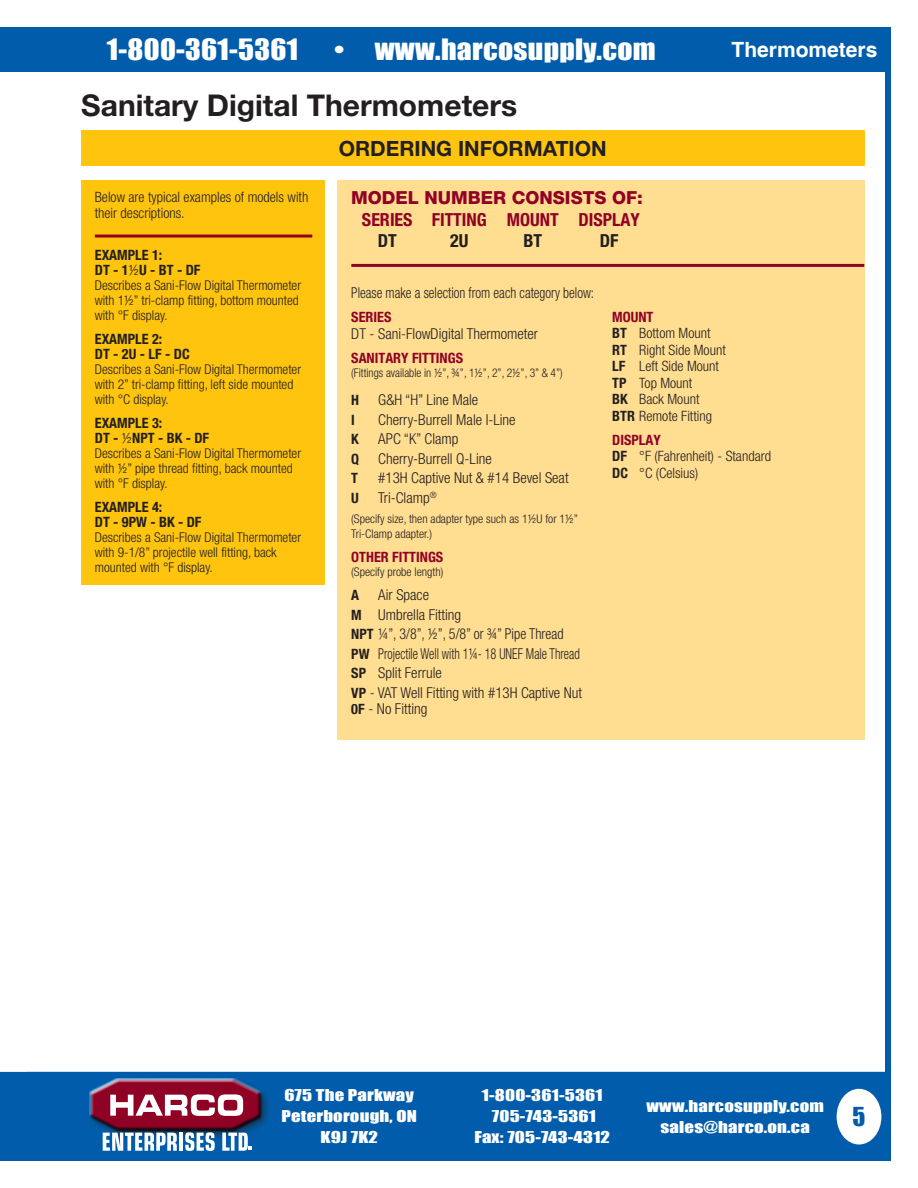
<style>
.page{position:relative;width:918px;height:1188px;background:#fff}
.page>*{position:absolute;margin:0;border:0;box-sizing:border-box;transform-origin:0 0}
.Main_Head{font:700 30px "Helvetica Neue LT Std";color:#231f20}
.t1{font:27px "Impact";letter-spacing:.01em;color:#fff;scale:1.1 1}
.t2{font:24px "Impact";color:#015dab}
.Sub_Heading_-_Fittin{font:700 21px "Helvetica Neue LT Std";color:#231f20}
.t3{font:700 21px "Helvetica";color:#fff}
.Haynes_paragraph{font:700 condensed 18px "Helvetica Neue LT Std";color:#900126}
.Haynes_paragraph-2{font:800 18px "Helvetica Neue LT Std";color:#900126}
.Haynes_paragraph-3{font:700 condensed 18px "Helvetica Neue LT Std";color:#231f20}
.Haynes_paragraph-4{font:300 condensed 15px "Helvetica Neue LT Std";color:#231f20}
.t4{font:15px/21px "Impact";letter-spacing:.01em;color:#fff;text-align:center;scale:1.25 1}
.Haynes_paragraph-5{font:300 condensed 15px "Helvetica Neue LT Std";color:#231f20;scale:.89 1}
.Haynes_paragraph-6{font:300 condensed 15px "Helvetica Neue LT Std";color:#231f20;scale:.82 1}
.Haynes_paragraph-7{font:300 condensed 15px "Helvetica Neue LT Std";color:#231f20;scale:.93 1}
.Haynes_paragraph-8{font:300 condensed 14.25px/16.5px "Helvetica Neue LT Std";color:#231f20}
.Haynes_paragraph-9{font:700 condensed 14.25px "Helvetica Neue LT Std";color:#231f20}
.Haynes_paragraph-10{font:700 condensed 14.25px "Helvetica Neue LT Std";color:#900126}
.Haynes_paragraph-11{font:300 condensed 13.5px/15px "Helvetica Neue LT Std";color:#231f20}
.Haynes_paragraph-12{font:300 condensed 12px/14.4px "Helvetica Neue LT Std";color:#231f20}
.Haynes_paragraph-13{font:300 condensed 12px "Helvetica Neue LT Std";color:#231f20;scale:.96 1}
.s1{font-weight:300}
.s2{font-weight:700;font-size:14.25px}
.s3{font-weight:700}
</style>
<div class="page">
<div style="left:0;top:1072px;width:891px;height:89px;background:#015dab"></div>
<div style="left:0;top:27px;width:891px;height:45px;background:#015dab"></div>
<div style="left:87px;top:1076px;width:185px;height:65px;background:#231f20;opacity:.75"></div>
<div style="left:89px;top:1078px;width:173px;height:39px;background:#fff;opacity:.75"></div>
<svg style="left:38px;top:1079px;width:222px;height:72px"></svg>
<div style="left:837px;top:1089px;width:44px;height:55px;background:#fff;border-radius:50%"></div>
<div style="left:81px;top:130px;width:783px;height:36px;background:#fec40e"></div>
<div style="left:81px;top:180px;width:243px;height:405px;background:#fec40e"></div>
<hr style="left:95px;top:235px;width:217px;height:3px;background:#900126">
<div style="left:338px;top:180px;width:527px;height:559px;background:#ffdd91"></div>
<hr style="left:351px;top:264px;width:513px;height:3px;background:#900126">
<h2 class="t1" style="left:107px;top:29px;width:175px">1-800-361-5361</h2>
<h2 class="t1" style="left:334px;top:29px;width:294px">• www.harcosupply.com</h2>
<h3 class="t3" style="left:732px;top:37px;width:147px">Thermometers</h3>
<p class="Main_Head" style="left:81px;top:87px;width:437px">Sanitary Digital Thermometers</p>
<p class="Sub_Heading_-_Fittin" style="left:339px;top:136px;width:269px">ORDERING INFORMATION</p>
<p class="Haynes_paragraph-8" style="left:95px;top:188px;width:215px">Below are typical examples of models with their descriptions.</p>
<p class="Haynes_paragraph-9" style="left:95px;top:246px;width:69px">EXAMPLE 1:</p>
<p class="Haynes_paragraph-9" style="left:95px;top:261px;width:107px">DT - 1<span class="s1">½</span>U - BT - DF</p>
<p class="Haynes_paragraph-11" style="left:95px;top:278px;width:208px">Describes a Sani-Flow Digital Thermometer with 1½” tri-clamp fitting, bottom mounted with °F display.</p>
<p class="Haynes_paragraph-9" style="left:95px;top:330px;width:69px">EXAMPLE 2:</p>
<p class="Haynes_paragraph-9" style="left:95px;top:345px;width:96px">DT - 2U - LF - DC</p>
<p class="Haynes_paragraph-11" style="left:95px;top:362px;width:208px">Describes a Sani-Flow Digital Thermometer with 2” tri-clamp fitting, left side mounted with °C display.</p>
<p class="Haynes_paragraph-9" style="left:95px;top:414px;width:69px">EXAMPLE 3:</p>
<p class="Haynes_paragraph-9" style="left:95px;top:429px;width:116px">DT - <span class="s1">½</span>NPT - BK - DF</p>
<p class="Haynes_paragraph-11" style="left:95px;top:446px;width:208px">Describes a Sani-Flow Digital Thermometer with ½” pipe thread fitting, back mounted with °F display.</p>
<p class="Haynes_paragraph-9" style="left:95px;top:498px;width:69px">EXAMPLE 4:</p>
<p class="Haynes_paragraph-9" style="left:95px;top:513px;width:108px">DT - 9PW - BK - DF</p>
<p class="Haynes_paragraph-11" style="left:95px;top:530px;width:208px">Describes a Sani-Flow Digital Thermometer with 9-1/8” projectile well fitting, back mounted with °F display.</p>
<p class="Haynes_paragraph-2" style="left:351px;top:187px;width:293px">MODEL NUMBER CONSISTS OF:</p>
<p class="Haynes_paragraph" style="left:362px;top:209px;width:280px">SERIES FITTING MOUNT DISPLAY</p>
<p class="Haynes_paragraph-3" style="left:378px;top:230px;width:20px">DT</p>
<p class="Haynes_paragraph-3" style="left:450px;top:230px;width:20px">2U</p>
<p class="Haynes_paragraph-3" style="left:523px;top:230px;width:20px">BT</p>
<p class="Haynes_paragraph-3" style="left:600px;top:230px;width:20px">DF</p>
<p class="Haynes_paragraph-5" style="left:351px;top:284px;width:274px">Please make a selection from each category below:</p>
<p class="Haynes_paragraph-10" style="left:351px;top:308px;width:42px">SERIES</p>
<p class="Haynes_paragraph-4" style="left:351px;top:325px;width:188px">DT - Sani-FlowDigital Thermometer</p>
<p class="Haynes_paragraph-10" style="left:351px;top:349px;width:113px">SANITARY FITTINGS</p>
<p class="Haynes_paragraph-13" style="left:351px;top:366px;width:222px">(Fittings available in ½”, ¾”, 1½”, 2”, 2½”, 3” &amp; 4”)</p>
<p class="Haynes_paragraph-9" style="left:351px;top:392px;width:9px">H</p>
<p class="Haynes_paragraph-4" style="left:378px;top:392px;width:101px">G&amp;H “H” Line Male</p>
<p class="Haynes_paragraph-9" style="left:351px;top:411px;width:5px">I</p>
<p class="Haynes_paragraph-4" style="left:378px;top:411px;width:139px">Cherry-Burrell Male I-Line</p>
<p class="Haynes_paragraph-9" style="left:351px;top:431px;width:9px">K</p>
<p class="Haynes_paragraph-4" style="left:378px;top:431px;width:82px">APC “K” Clamp</p>
<p class="Haynes_paragraph-9" style="left:351px;top:450px;width:9px">Q</p>
<p class="Haynes_paragraph-4" style="left:378px;top:450px;width:115px">Cherry-Burrell Q-Line</p>
<p class="Haynes_paragraph-9" style="left:351px;top:470px;width:8px">T</p>
<p class="Haynes_paragraph-4" style="left:378px;top:470px;width:192px">#13H Captive Nut &amp; #14 Bevel Seat</p>
<p class="Haynes_paragraph-9" style="left:351px;top:489px;width:9px">U</p>
<p class="Haynes_paragraph-4" style="left:378px;top:489px;width:60px">Tri-Clamp<sup>®</sup></p>
<p class="Haynes_paragraph-12" style="left:351px;top:512px;width:228px">(Specify size, then adapter type such as 1½U for 1½”<br>Tri-Clamp adapter.)</p>
<p class="Haynes_paragraph-10" style="left:351px;top:548px;width:94px">OTHER FITTINGS</p>
<p class="Haynes_paragraph-12" style="left:351px;top:565px;width:94px">(Specify probe length)</p>
<p class="Haynes_paragraph-9" style="left:351px;top:586px;width:9px">A</p>
<p class="Haynes_paragraph-4" style="left:378px;top:586px;width:52px">Air Space</p>
<p class="Haynes_paragraph-4" style="left:351px;top:606px;width:111px"><span class="s2">M</span> Umbrella Fitting</p>
<p class="Haynes_paragraph-7" style="left:351px;top:625px;width:230px"><span class="s2">NPT</span> ¼”, 3/8”, ½”, 5/8” or ¾” Pipe Thread</p>
<p class="Haynes_paragraph-6" style="left:351px;top:645px;width:280px"><span class="s2">PW</span> Projectile Well with 1¼- 18 UNEF Male Thread</p>
<p class="Haynes_paragraph-4" style="left:351px;top:664px;width:92px"><span class="s2">SP</span> Split Ferrule</p>
<p class="Haynes_paragraph-4" style="left:351px;top:684px;width:232px"><span class="s2">VP</span> - VAT Well Fitting with #13H Captive Nut</p>
<p class="Haynes_paragraph-4" style="left:351px;top:700px;width:78px"><span class="s2">0F</span> - No Fitting</p>
<p class="Haynes_paragraph-10" style="left:612px;top:308px;width:43px">MOUNT</p>
<p class="Haynes_paragraph-8" style="left:612px;top:325px;width:100px"><span class="s3">BT</span> Bottom Mount</p>
<p class="Haynes_paragraph-8" style="left:612px;top:341px;width:115px"><span class="s3">RT</span> Right Side Mount</p>
<p class="Haynes_paragraph-8" style="left:612px;top:358px;width:108px"><span class="s3">LF</span> Left Side Mount</p>
<p class="Haynes_paragraph-8" style="left:612px;top:374px;width:82px"><span class="s3">TP</span> Top Mount</p>
<p class="Haynes_paragraph-8" style="left:612px;top:391px;width:89px"><span class="s3">BK</span> Back Mount</p>
<p class="Haynes_paragraph-8" style="left:612px;top:407px;width:101px"><span class="s3">BTR</span> Remote Fitting</p>
<p class="Haynes_paragraph-10" style="left:612px;top:431px;width:50px">DISPLAY</p>
<p class="Haynes_paragraph-8" style="left:612px;top:448px;width:160px"><span class="s3">DF</span> °F (Fahrenheit) - Standard</p>
<p class="Haynes_paragraph-8" style="left:612px;top:464px;width:87px"><span class="s3">DC</span> °C (Celsius)</p>
<p class="t4" style="left:235px;top:1084px;width:110px;text-align:left">675 The Parkway<br>Peterborough, ON</p>
<p class="t4" style="left:458px;top:1084px;width:98px">1-800-361-5361</p>
<p class="t4" style="left:281px;top:1084px;width:110px">675 The Parkway<br>Peterborough, ON<br>K9J 7K2</p>
<p class="t4" style="left:474px;top:1084px;width:110px">1-800-361-5361<br>705-743-5361<br>Fax: 705-743-4312</p>
<p class="t4" style="left:647px;top:1095px;width:143px">www.harcosupply.com sales@harco.on.ca</p>
<p class="t4" style="left:468px;top:1105px;width:85px">705-743-5361</p>
<p class="t4" style="left:451px;top:1126px;width:81px">Fax: 705-743-</p>
<p class="t4" style="left:570px;top:1126px;width:15px">12</p>
<h3 class="t2" style="left:852px;top:1098px;width:14px">5</h3>
</div>
